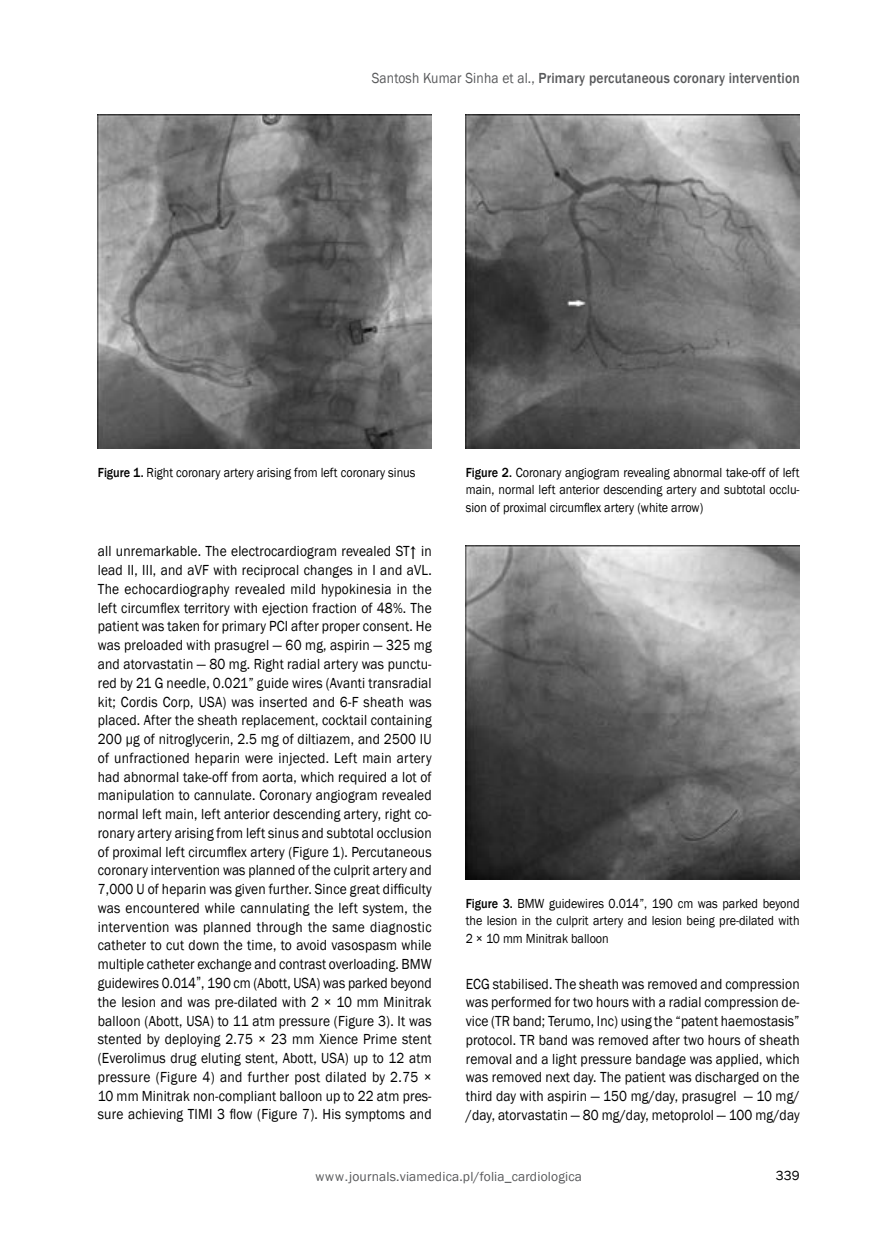
<style>
.page{position:relative;width:872px;height:1234px;background:#fff}
.page>*{position:absolute;margin:0;border:0;box-sizing:border-box;transform-origin:0 0}
.t1{font:15px/18.8px "Franklin Gothic";letter-spacing:.01em;color:#000;text-align:justify;scale:.9 1}
.t2{font:500 15px "Franklin Gothic";letter-spacing:.01em;color:#58595b;scale:.9 1}
.t3{font:13.5px/17.2px "Franklin Gothic";color:#000;text-align:justify;scale:.9 1}
.t4{font:13.5px "Franklin Gothic";letter-spacing:.01em;color:#58595b}
.t5{font:13.5px "Franklin Gothic";color:#000}
.s1{font-weight:400}
.s2{font-weight:500}
.s3{font-family:"Swis 721 Cn EU"}
</style>
<div class="page">
<img style="left:98px;top:115px;width:334px;height:334px">
<img style="left:466px;top:115px;width:333px;height:334px">
<img style="left:466px;top:546px;width:333px;height:333px">
<p class="t2" style="left:372px;top:69px;width:477px"><span class="s1">Santosh Kumar Sinha et al.,</span> Primary percutaneous coronary intervention</p>
<p class="t3" style="left:98px;top:464px;width:354px"><span class="s2">Figure 1.</span> Right coronary artery arising from left coronary sinus</p>
<p class="t3" style="left:466px;top:464px;width:372px"><span class="s2">Figure 2.</span> Coronary angiogram revealing abnormal take-off of left main, normal left anterior descending artery and subtotal occlu&shy;sion of proximal circumflex artery (white arrow)</p>
<p class="t1" style="left:98px;top:542px;width:372px">all unremarkable. The electrocardiogram revealed ST↑ in lead II, III, and aVF with reciprocal changes in I and aVL.<br>The echocardiography revealed mild hypokinesia in the left circumflex territory with ejection fraction of 48%. The patient was taken for primary PCI after proper consent. He was preloaded with prasugrel — 60 mg, aspirin — 325 mg and atorvastatin — 80 mg. Right radial artery was punctu&shy;red by 21 G needle, 0.021” guide wires (Avanti transradial kit; Cordis Corp, USA) was inserted and 6-F sheath was placed. After the sheath replacement, cocktail containing 200 μg of nitroglycerin, 2.5 mg of diltiazem, and 2500 IU of unfractioned heparin were injected. Left main artery had abnormal take-off from aorta, which required a lot of manipulation to cannulate. Coronary angiogram revealed normal left main, left anterior descending artery, right co&shy;ronary artery arising from left sinus and subtotal occlusion of proximal left circumflex artery (Figure 1). Percutaneous coronary intervention was planned of the culprit artery and 7,000 U of heparin was given further. Since great difficulty was encountered while cannulating the left system, the intervention was planned through the same diagnostic catheter to cut down the time, to avoid vasospasm while multiple catheter exchange and contrast overloading. BMW guidewires 0.014<span class="s3">”</span>, 190 cm (Abott, USA) was parked beyond the lesion and was pre-dilated with 2 × 10 mm Minitrak balloon (Abott, USA) to 11 atm pressure (Figure 3). It was stented by deploying 2.75 × 23 mm Xience Prime stent (Everolimus drug eluting stent, Abott, USA) up to 12 atm pressure (Figure 4) and further post dilated by 2.75 × 10 mm Minitrak non-compliant balloon up to 22 atm pres&shy;sure achieving TIMI 3 flow (Figure 7). His symptoms and</p>
<p class="t3" style="left:466px;top:895px;width:372px"><span class="s2">Figure 3.</span> BMW guidewires 0.014”, 190 cm was parked beyond the lesion in the culprit artery and lesion being pre-dilated with 2 × 10 mm Minitrak balloon</p>
<p class="t1" style="left:466px;top:974px;width:372px">ECG stabilised. The sheath was removed and compression was performed for two hours with a radial compression de&shy;vice (TR band; Terumo, Inc) using the “patent haemostasis” protocol. TR band was removed after two hours of sheath removal and a light pressure bandage was applied, which was removed next day. The patient was discharged on the third day with aspirin — 150 mg/day, prasugrel — 10 mg/ /day, atorvastatin — 80 mg/day, metoprolol — 100 mg/day</p>
<p class="t4" style="left:315px;top:1168px;width:268px">www.journals.viamedica.pl/folia_cardiologica</p>
<p class="t5" style="left:776px;top:1166px;width:25px">339</p>
</div>
